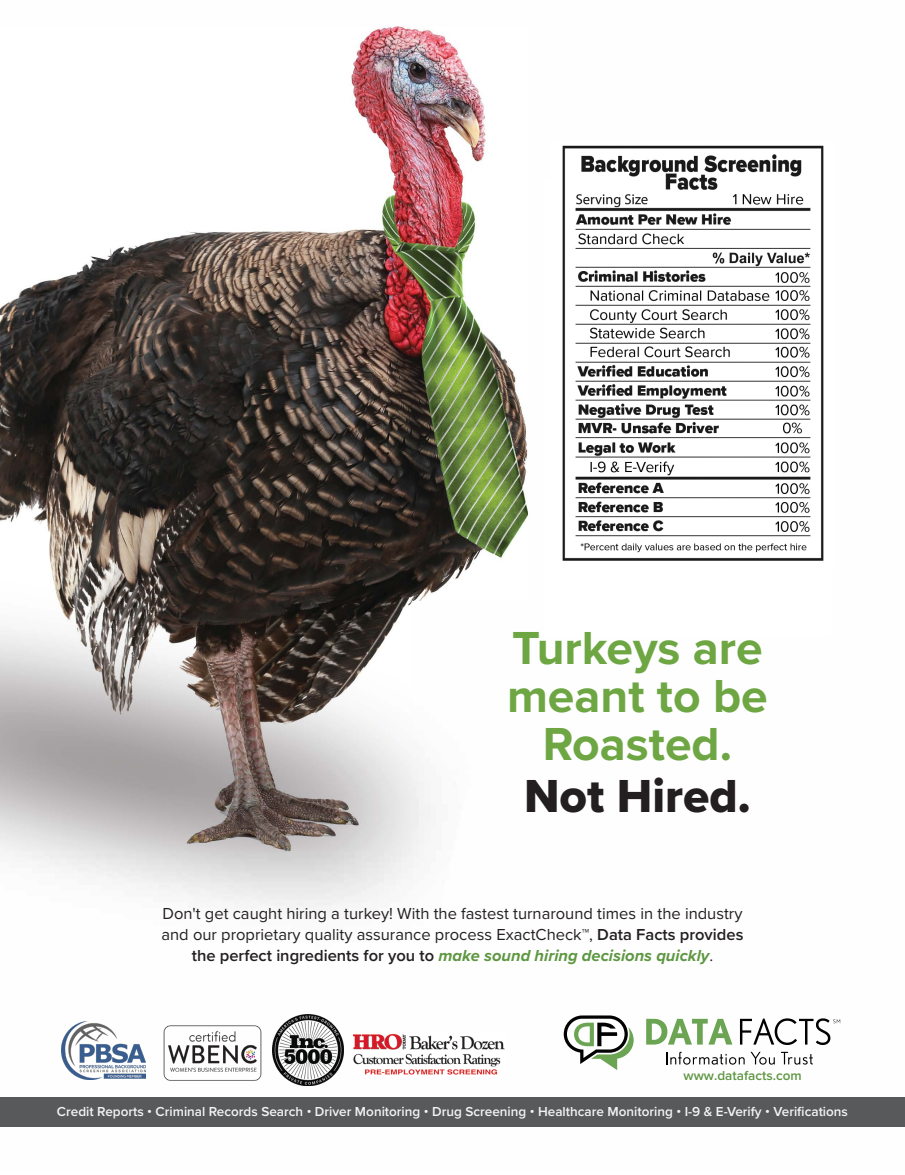
<style>
.page{position:relative;width:905px;height:1175px;background:#fff}
.page>*{position:absolute;margin:0;border:0;box-sizing:border-box;transform-origin:0 0}
.t1{font:700 48px/48px "Proxima Nova";color:#6da642;text-align:center}
.t2{font:48px "Proxima Nova Extrabld";color:#231f20}
.t3{font:16.5px/21px "Proxima Nova";color:#231f20;text-align:center}
.t4{font:600 13.5px "Proxima Nova";color:#f2f3f3}
.t5{font:600 13.5px "Proxima Nova";color:#5d9741}
.s1{font-weight:600}
.s2{font-weight:700;font-style:italic;color:#5d9741}
</style>
<div class="page">
<img style="left:0;top:851px;width:904px;height:276px">
<img style="left:0;top:26px;width:528px;height:825px">
<div style="left:0;top:1097px;width:904px;height:29px;background:#58595b"></div>
<svg style="left:646px;top:1018px;width:86px;height:26px"></svg>
<svg style="left:666px;top:1051px;width:78px;height:13px"></svg>
<svg style="left:750px;top:1051px;width:24px;height:13px"></svg>
<svg style="left:781px;top:1051px;width:31px;height:13px"></svg>
<svg style="left:563px;top:1015px;width:70px;height:55px"></svg>
<svg style="left:740px;top:1018px;width:100px;height:27px"></svg>
<img style="left:162px;top:1025px;width:100px;height:56px">
<img style="left:61px;top:1021px;width:85px;height:58px">
<img style="left:354px;top:1033px;width:151px;height:43px">
<img style="left:272px;top:1014px;width:71px;height:71px">
<img style="left:562px;top:145px;width:262px;height:416px">
<h1 class="t1" style="left:507px;top:622px;width:262px">Turkeys are meant to be<br>Roasted.</h1>
<h1 class="t2" style="left:524px;top:760px;width:228px">Not Hired.</h1>
<p class="t3" style="left:161px;top:902px;width:583px">Don't get caught hiring a turkey! With the fastest turnaround times in the industry and our proprietary quality assurance process ExactCheck™, <span class="s1">Data Facts provides the perfect ingredients for you to</span> <span class="s2">make sound hiring decisions quickly</span>.</p>
<p class="t5" style="left:683px;top:1065px;width:120px">www.datafacts.com</p>
<p class="t4" style="left:57px;top:1101px;width:792px">Credit Reports • Criminal Records Search • Driver Monitoring • Drug Screening • Healthcare Monitoring • I-9 &amp; E-Verify • Verifications</p>
</div>
